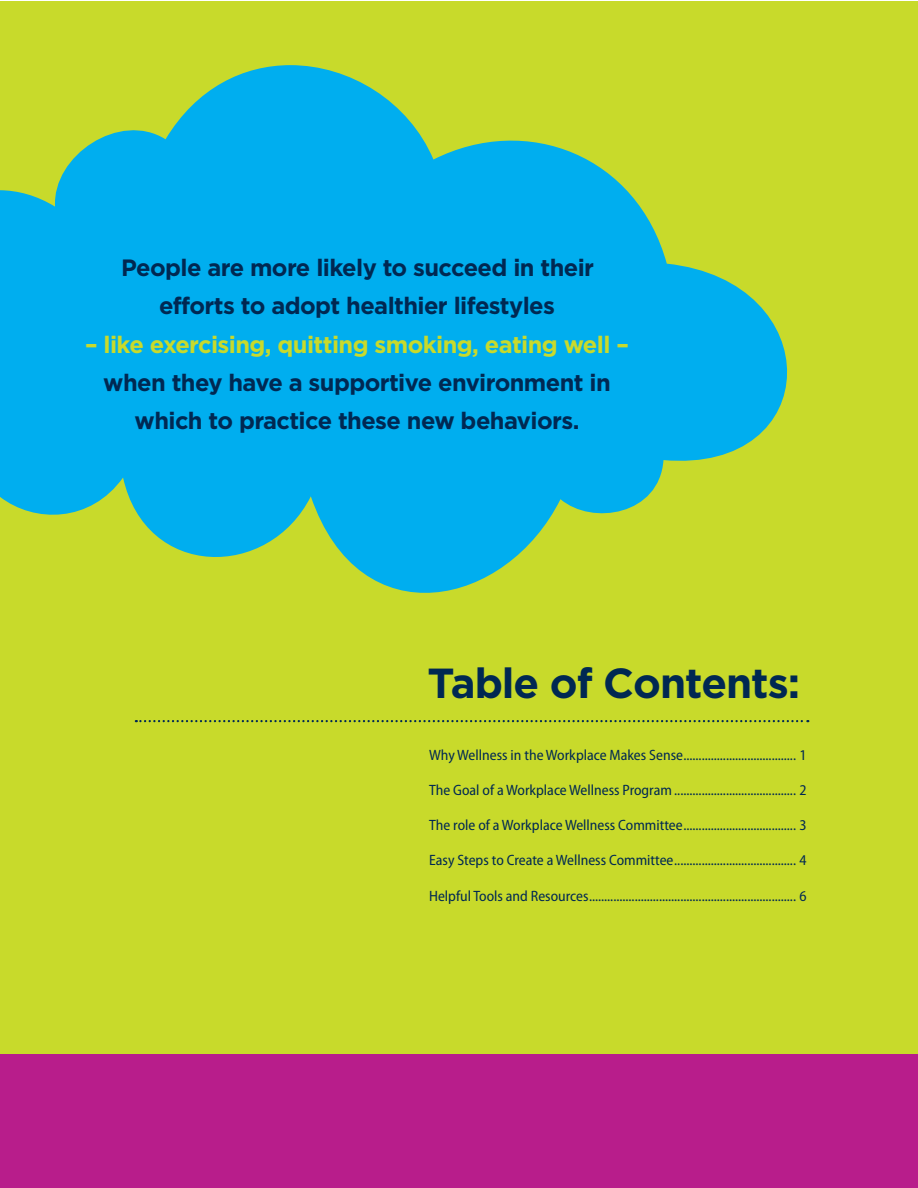
<style>
.page{position:relative;width:918px;height:1188px;background:#fff}
.page>*{position:absolute;margin:0;border:0;box-sizing:border-box;transform-origin:0 0}
.t1{font:700 42px "Gotham";letter-spacing:-.025em;color:#002852}
.t2{font:700 23.7px/38.2px "Gotham";letter-spacing:-.025em;color:#002852;text-align:center}
.t3{font:700 23.7px "Gotham";letter-spacing:-.025em;color:#c8da2b}
.t4{font:semi-condensed 15px "Myriad Pro";color:#002852}
</style>
<div class="page">
<div style="left:1px;top:1px;width:917px;height:1186px;background:#c8da2b"></div>
<svg style="left:0;top:65px;width:788px;height:576px;fill:#00aeef"></svg>
<svg style="left:136px;top:720px;width:672px;height:2px"></svg>
<div style="left:0;top:1054px;width:918px;height:134px;background:#b81d8b"></div>
<h2 class="t2" style="left:121px;top:248px;width:475px">People are more likely to succeed in their efforts to adopt healthier lifestyles</h2>
<h2 class="t3" style="left:85px;top:330px;width:545px">– like exercising, quitting smoking, eating well –</h2>
<h2 class="t2" style="left:103px;top:363px;width:509px">when they have a supportive environment in which to practice these new behaviors.</h2>
<h1 class="t1" style="left:428px;top:659px;width:374px">Table of Contents:</h1>
<p class="t4" style="left:429px;top:747px;width:379px">Why Wellness in the Workplace Makes Sense..................................... 1</p>
<p class="t4" style="left:429px;top:782px;width:379px">The Goal of a Workplace Wellness Program ........................................ 2</p>
<p class="t4" style="left:429px;top:817px;width:379px">The role of a Workplace Wellness Committee..................................... 3</p>
<p class="t4" style="left:429px;top:852px;width:379px">Easy Steps to Create a Wellness Committee........................................ 4</p>
<p class="t4" style="left:429px;top:888px;width:379px">Helpful Tools and Resources.................................................................... 6</p>
</div>
